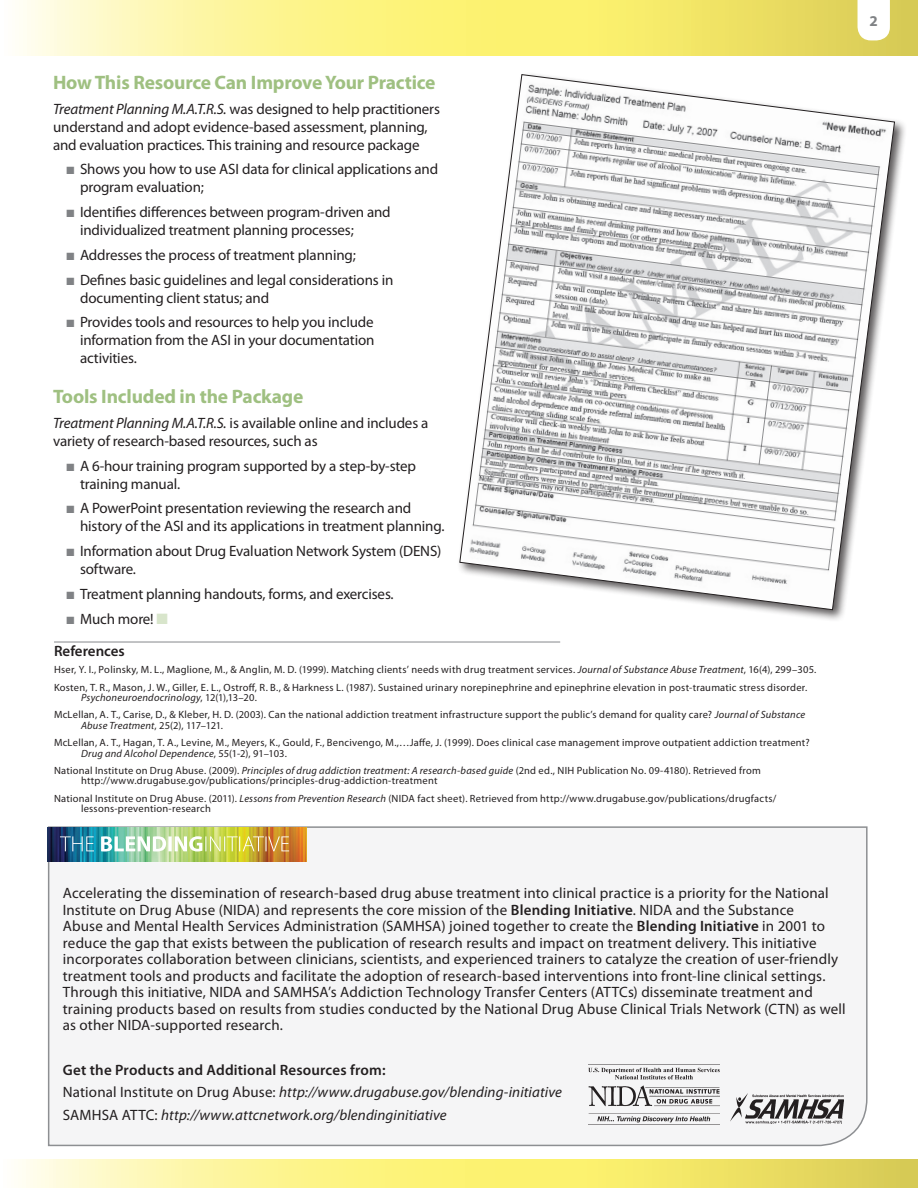
<style>
.page{position:relative;width:918px;height:1188px;background:#fff}
.page>*{position:absolute;margin:0;border:0;box-sizing:border-box;transform-origin:0 0}
.t1{font:700 19.5px "Myriad Pro";letter-spacing:-.01em;color:#9fc081}
.Lbody{font:15px/18px "Myriad Pro";color:#231f20}
.t2{font:italic 15px "Myriad Pro";letter-spacing:.005em;color:#231f20}
.t3{font:600 15px "Myriad Pro";letter-spacing:.01em;color:#231f20}
.t4{font:700 15px "Myriad Pro";color:#808285}
.t5{font:10.5px/17.2px "Myriad Pro";letter-spacing:.02em;color:#231f20}
.t6{font:10.5px "Zapf Dingbats ITC";color:#808285}
.s1{font-style:italic}
.s2{color:#d8e5cb}
.s3{font-weight:600}
.s4{font-style:normal}
</style>
<div class="page">
<div style="left:47px;top:826px;width:821px;height:321px;background:#f5f5f6"></div>
<svg style="left:19px;top:0;width:899px;height:55px;background:#f7ed84"></svg>
<svg style="left:18px;top:1160px;width:900px;height:28px;background:#f6ec83"></svg>
<hr style="left:54px;top:641px;width:506px;height:2px;background:#939598">
<svg style="left:858px;top:0;width:32px;height:40px"></svg>
<div style="left:457px;top:71px;width:450px;height:551px;background:#231f20;opacity:.75"></div>
<svg style="left:459px;top:74px;width:436px;height:536px"></svg>
<img style="left:48px;top:828px;width:259px;height:33px">
<img style="left:60px;top:836px;width:229px;height:16px">
<img style="left:588px;top:1065px;width:132px;height:60px">
<img style="left:730px;top:1094px;width:114px;height:30px">
<h3 class="t1" style="left:53px;top:70px;width:384px">How This Resource Can Improve Your Practice</h3>
<p class="Lbody" style="left:53px;top:99px;width:388px"><span class="s1">Treatment Planning M.A.T.R.S.</span> was designed to help practitioners understand and adopt evidence-based assessment, planning, and evaluation practices. This training and resource package</p>
<p class="t6" style="left:67px;top:166px;width:9px">■</p>
<p class="t6" style="left:67px;top:209px;width:9px">■</p>
<p class="t6" style="left:67px;top:251px;width:9px">■</p>
<p class="t6" style="left:67px;top:276px;width:9px">■</p>
<p class="t6" style="left:67px;top:319px;width:9px">■</p>
<p class="Lbody" style="left:80px;top:160px;width:360px">Shows you how to use ASI data for clinical applications and program evaluation;</p>
<p class="Lbody" style="left:80px;top:203px;width:312px">Identifies differences between program-driven and individualized treatment planning processes;</p>
<p class="Lbody" style="left:80px;top:246px;width:277px">Addresses the process of treatment planning;</p>
<p class="Lbody" style="left:80px;top:270px;width:315px">Defines basic guidelines and legal considerations in documenting client status; and</p>
<p class="Lbody" style="left:80px;top:313px;width:296px;text-align:justify">Provides tools and resources to help you include information from the ASI in your documentation activities.</p>
<h3 class="t1" style="left:53px;top:384px;width:252px">Tools Included in the Package</h3>
<p class="Lbody" style="left:53px;top:414px;width:377px"><span class="s1">Treatment Planning M.A.T.R.S.</span> is available online and includes a variety of research-based resources, such as</p>
<p class="t6" style="left:67px;top:462px;width:9px">■</p>
<p class="t6" style="left:67px;top:505px;width:9px">■</p>
<p class="t6" style="left:67px;top:548px;width:9px">■</p>
<p class="t6" style="left:67px;top:590px;width:9px">■</p>
<p class="t6" style="left:67px;top:615px;width:9px">■</p>
<p class="Lbody" style="left:80px;top:456px;width:338px">A 6-hour training program supported by a step-by-step training manual.</p>
<p class="Lbody" style="left:80px;top:499px;width:366px">A PowerPoint presentation reviewing the research and history of the ASI and its applications in treatment planning.</p>
<p class="Lbody" style="left:80px;top:542px;width:363px">Information about Drug Evaluation Network System (DENS) software.</p>
<p class="Lbody" style="left:80px;top:585px;width:315px">Treatment planning handouts, forms, and exercises.</p>
<p class="Lbody" style="left:80px;top:609px;width:90px">Much more! <span class="s2">■</span></p>
<h3 class="t3" style="left:54px;top:641px;width:72px">References</h3>
<p class="t5" style="left:54px;top:661px;width:764px">Hser, Y. I., Polinsky, M. L., Maglione, M., &amp; Anglin, M. D. (1999). Matching clients’ needs with drug treatment services. <span class="s1">Journal of Substance Abuse Treatment</span>, 16(4), 299–305.<br>Kosten, T. R., Mason, J. W., Giller, E. L., Ostroff, R. B., &amp; Harkness L. (1987). Sustained urinary norepinephrine and epinephrine elevation in post-traumatic stress disorder.</p>
<p class="t5" style="left:54px;top:689px;width:753px;text-indent:27px"><span class="s1">Psychoneuroendocrinology</span>, 12(1),13–20.<br>McLellan, A. T., Carise, D., &amp; Kleber, H. D. (2003). Can the national addiction treatment infrastructure support the public’s demand for quality care? <span class="s1">Journal of Substance</span></p>
<p class="t5" style="left:54px;top:717px;width:757px;text-indent:27px"><span class="s1">Abuse Treatment</span>, 25(2), 117–121.<br>McLellan, A. T., Hagan, T. A., Levine, M., Meyers, K., Gould, F., Bencivengo, M.,…Jaffe, J. (1999). Does clinical case management improve outpatient addiction treatment?</p>
<p class="t5" style="left:54px;top:744px;width:708px;text-indent:27px"><span class="s1">Drug and Alcohol Dependence</span>, 55(1-2), 91–103.<br>National Institute on Drug Abuse. (2009). <span class="s1">Principles of drug addiction treatment: A research-based guide</span> (2nd ed., NIH Publication No. 09-4180). Retrieved from</p>
<p class="t5" style="left:54px;top:772px;width:724px;text-indent:27px">http://www.drugabuse.gov/publications/principles-drug-addiction-treatment<br>National Institute on Drug Abuse. (2011). <span class="s1">Lessons from Prevention Research</span> (NIDA fact sheet). Retrieved from http://www.drugabuse.gov/publications/drugfacts/</p>
<p class="t5" style="left:81px;top:800px;width:131px">lessons-prevention-research</p>
<p class="t4" style="left:869px;top:11px;width:10px">2</p>
<p class="Lbody" style="left:63px;top:884px;width:784px;line-height:16.5px">Accelerating the dissemination of research-based drug abuse treatment into clinical practice is a priority for the National Institute on Drug Abuse (NIDA) and represents the core mission of the <span class="s3">Blending Initiative</span>. NIDA and the Substance<br>Abuse and Mental Health Services Administration (SAMHSA) joined together to create the <span class="s3">Blending Initiative</span> in 2001 to reduce the gap that exists between the publication of research results and impact on treatment delivery. This initiative incorporates collaboration between clinicians, scientists, and experienced trainers to catalyze the creation of user-friendly treatment tools and products and facilitate the adoption of research-based interventions into front-line clinical settings.<br>Through this initiative, NIDA and SAMHSA’s Addiction Technology Transfer Centers (ATTCs) disseminate treatment and training products based on results from studies conducted by the National Drug Abuse Clinical Trials Network (CTN) as well as other NIDA-supported research.</p>
<h3 class="t3" style="left:63px;top:1060px;width:324px">Get the Products and Additional Resources from:</h3>
<p class="t2" style="left:63px;top:1082px;width:500px"><span class="s4">National Institute on Drug Abuse:</span> http://www.drugabuse.gov/blending-initiative</p>
<p class="t2" style="left:63px;top:1106px;width:385px"><span class="s4">SAMHSA ATTC:</span> http://www.attcnetwork.org/blendinginitiative</p>
</div>
